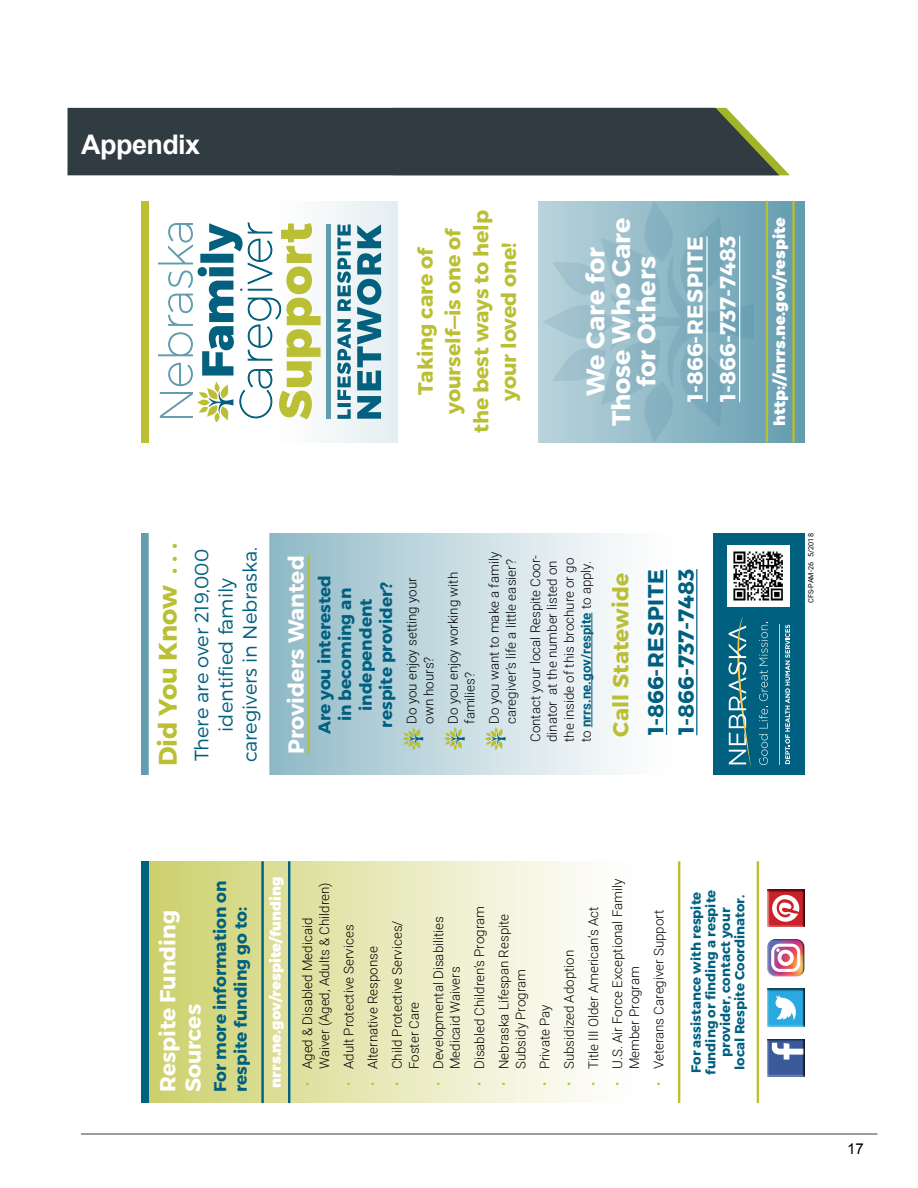
<style>
.page{position:relative;width:918px;height:1188px;background:#fff}
.page>*{position:absolute;margin:0;border:0;box-sizing:border-box;transform-origin:0 0}
.t1{font:700 27px "Arial";letter-spacing:-.02em;color:#fff}
.t2{font:700 25.5px/25.5px "Montserrat";color:#fff;text-align:center}
.t3{font:700 25.5px "Montserrat";color:#babf33}
.t4{font:700 21.75px/32.7px "Montserrat";color:#fff}
.t5{font:700 21.75px/30.3px "Montserrat";color:#00607f}
.t6{font:700 21.75px "Montserrat";letter-spacing:.01em;color:#babf33}
.t7{font:700 20.55px/27.9px "Montserrat";color:#babf33;text-align:center}
.t8{font:300 19.35px/24.2px "Montserrat";color:#00607f;text-align:center}
.t9{font:700 16.95px/20.5px "Montserrat";color:#00607f;text-align:center}
.t10{font:900 15.75px "Montserrat";color:#fff}
.t11{font:15px "Arial";color:#000}
.t12{font:900 14.55px "Montserrat";color:#fff}
.t13{font:300 13.35px/17px "Roboto";color:#000}
.t14{font:700 13.35px/14.5px "Montserrat";color:#00607f;text-align:center}
.t15{font:7.2px "Roboto";color:#000}
.s1{color:#babf33}
.s2{font-weight:700;color:#00607f}
</style>
<div class="page">
<hr style="left:81px;top:1134px;width:797px;height:1px;background:#303c42">
<svg style="left:141px;top:533px;width:557px;height:242px"></svg>
<hr style="left:308px;top:555px;width:2px;height:199px;background:#babf33">
<hr style="left:592px;top:613px;width:1px;height:114px;background:#00607f">
<hr style="left:666px;top:569px;width:1px;height:166px;background:#00607f">
<hr style="left:696px;top:569px;width:1px;height:166px;background:#00607f">
<svg style="left:247px;top:201px;width:558px;height:242px;background:#9dc1cc"></svg>
<div style="left:399px;top:195px;width:139px;height:253px;background:#fff"></div>
<hr style="left:706px;top:236px;width:2px;height:166px;background:#fff">
<hr style="left:739px;top:236px;width:1px;height:166px;background:#fff">
<hr style="left:766px;top:201px;width:2px;height:242px;background:#babf33">
<hr style="left:792px;top:201px;width:3px;height:242px;background:#babf33">
<svg style="left:158px;top:223px;width:163px;height:199px"></svg>
<div style="left:326px;top:225px;width:5px;height:194px;background:#619caf"></div>
<svg style="left:337px;top:224px;width:14px;height:195px"></svg>
<svg style="left:357px;top:224px;width:24px;height:195px;background:#659db0"></svg>
<div style="left:149px;top:513px;width:120px;height:283px;background:#fff"></div>
<div style="left:713px;top:533px;width:92px;height:242px;background:#00607f"></div>
<hr style="left:779px;top:624px;width:1px;height:140px;background:#ffc843">
<svg style="left:785px;top:625px;width:5px;height:139px"></svg>
<svg style="left:729px;top:617px;width:22px;height:149px"></svg>
<svg style="left:759px;top:734px;width:9px;height:31px"></svg>
<svg style="left:759px;top:708px;width:9px;height:20px"></svg>
<svg style="left:759px;top:622px;width:9px;height:79px"></svg>
<div style="left:141px;top:861px;width:622px;height:241px;background:linear-gradient(to right,#d0d375,#fff)"></div>
<hr style="left:261px;top:861px;width:3px;height:242px;background:#00607f">
<hr style="left:288px;top:861px;width:2px;height:242px;background:#00607f">
<hr style="left:678px;top:861px;width:2px;height:242px;background:#babf33">
<hr style="left:757px;top:861px;width:2px;height:242px;background:#babf33">
<svg style="left:403px;top:727px;width:20px;height:23px"></svg>
<svg style="left:444px;top:727px;width:21px;height:23px"></svg>
<svg style="left:485px;top:727px;width:21px;height:23px"></svg>
<div style="left:141px;top:861px;width:8px;height:241px;background:#00607f"></div>
<div style="left:141px;top:201px;width:8px;height:242px;background:#babf33"></div>
<img style="left:728px;top:545px;width:62px;height:62px">
<div style="left:766px;top:1039px;width:40px;height:40px;background:#000;opacity:.75"></div>
<div style="left:766px;top:989px;width:40px;height:40px;background:#000;opacity:.75"></div>
<div style="left:766px;top:938px;width:35px;height:40px;background:#fff;opacity:.75"></div>
<div style="left:769px;top:938px;width:37px;height:40px;background:#000;opacity:.75"></div>
<div style="left:766px;top:889px;width:40px;height:39px;background:#000;opacity:.75"></div>
<div style="left:68px;top:108px;width:711px;height:67px;background:#303c42"></div>
<h1 class="t1" style="left:81px;top:127px;width:121px">Appendix</h1>
<h3 class="t7" style="left:412px;top:433px;width:224px;rotate:-90deg">Taking care of yourself—is one of the best ways to help your loved one!</h3>
<h2 class="t2" style="left:583px;top:426px;width:209px;rotate:-90deg">We Care for<br>Those Who Care for Others</h2>
<h3 class="t4" style="left:679px;top:402px;width:168px;rotate:-90deg">1-866-RESPITE<br>1-866-737-7483</h3>
<p class="t10" style="left:770px;top:426px;width:210px;rotate:-90deg">http://nrrs.ne.gov/respite</p>
<h2 class="t3" style="left:152px;top:766px;width:225px;rotate:-90deg">Did You Know . . .</h2>
<h3 class="t8" style="left:189px;top:762px;width:216px;rotate:-90deg">There are over 219,000 identified family caregivers in Nebraska.</h3>
<h3 class="t4" style="left:280px;top:754px;width:200px;rotate:-90deg">Providers Wanted</h3>
<p class="t9" style="left:314px;top:734px;width:161px;rotate:-90deg">Are you interested in becoming an independent respite provider?</p>
<p class="t13" style="left:403px;top:724px;width:148px;text-indent:-17px;rotate:-90deg"><span class="s1">•</span> Do you enjoy setting your own hours?</p>
<p class="t13" style="left:444px;top:724px;width:153px;text-indent:-17px;rotate:-90deg"><span class="s1">•</span> Do you enjoy working with families?</p>
<p class="t13" style="left:485px;top:724px;width:173px;text-indent:-17px;rotate:-90deg"><span class="s1">•</span> Do you want to make a family caregiver’s life a little easier?</p>
<p class="t13" style="left:526px;top:742px;width:189px;rotate:-90deg">Contact your local Respite Coor&shy;dinator at the number listed on the inside of this brochure or go to <span class="s2">nrrs.ne.gov/respite</span> to apply.</p>
<h3 class="t6" style="left:607px;top:737px;width:166px;rotate:-90deg">Call Statewide</h3>
<h3 class="t5" style="left:641px;top:735px;width:168px;rotate:-90deg">1-866-RESPITE<br>1-866-737-7483</h3>
<p class="t15" style="left:806px;top:603px;width:71px;rotate:-90deg">CFS-PAM-26 5/2018</p>
<h3 class="t4" style="left:155px;top:1092px;width:184px;line-height:25.5px;rotate:-90deg">Respite Funding<br>Sources</h3>
<p class="t9" style="left:210px;top:1092px;width:213px;text-align:left;rotate:-90deg">For more information on respite funding go to:</p>
<p class="t12" style="left:266px;top:1088px;width:212px;rotate:-90deg">nrrs.ne.gov/respite/funding</p>
<p class="t13" style="left:299px;top:1069px;width:188px;text-indent:-17px;rotate:-90deg"><span class="s1">•</span> Aged &amp; Disabled Medicaid<br>Waiver (Aged, Adults &amp; Children)</p>
<p class="t13" style="left:340px;top:1086px;width:163px;rotate:-90deg"><span class="s1">•</span> Adult Protective Services</p>
<p class="t13" style="left:364px;top:1086px;width:141px;rotate:-90deg"><span class="s1">•</span> Alternative Response</p>
<p class="t13" style="left:388px;top:1069px;width:150px;text-indent:-17px;rotate:-90deg"><span class="s1">•</span> Child Protective Services/<br>Foster Care</p>
<p class="t13" style="left:429px;top:1069px;width:154px;text-indent:-17px;rotate:-90deg"><span class="s1">•</span> Developmental Disabilities<br>Medicaid Waivers</p>
<p class="t13" style="left:470px;top:1086px;width:181px;rotate:-90deg"><span class="s1">•</span> Disabled Children’s Program</p>
<p class="t13" style="left:495px;top:1069px;width:157px;text-indent:-17px;rotate:-90deg"><span class="s1">•</span> Nebraska Lifespan Respite<br>Subsidy Program</p>
<p class="t13" style="left:536px;top:1086px;width:83px;rotate:-90deg"><span class="s1">•</span> Private Pay</p>
<p class="t13" style="left:560px;top:1086px;width:138px;rotate:-90deg"><span class="s1">•</span> Subsidized Adoption</p>
<p class="t13" style="left:584px;top:1086px;width:181px;rotate:-90deg"><span class="s1">•</span> Title III Older American’s Act</p>
<p class="t13" style="left:609px;top:1069px;width:192px;text-indent:-17px;rotate:-90deg"><span class="s1">•</span> U.S. Air Force Exceptional Family<br>Member Program</p>
<p class="t13" style="left:650px;top:1086px;width:178px;rotate:-90deg"><span class="s1">•</span> Veterans Caregiver Support</p>
<p class="t14" style="left:689px;top:1075px;width:187px;rotate:-90deg">For assistance with respite funding or finding a respite provider, contact your<br>local Respite Coordinator.</p>
<p class="t11" style="left:847px;top:1138px;width:18px">17</p>
</div>
